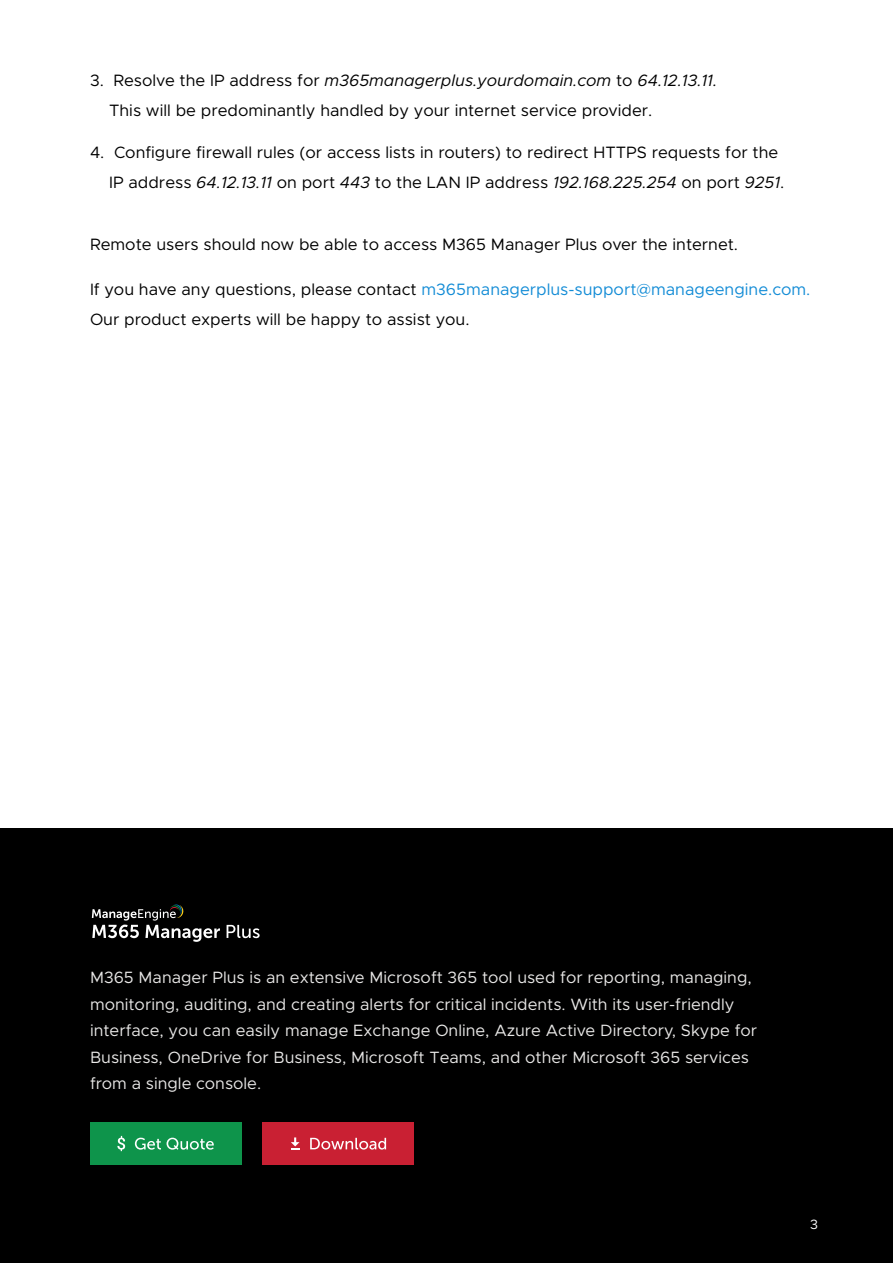
<style>
.page{position:relative;width:893px;height:1263px;background:#fff}
.page>*{position:absolute;margin:0;border:0;box-sizing:border-box;transform-origin:0 0}
.t1{font:16.5px/30px "Metropolis";color:#000}
.t2{font:16.5px/26.5px "Metropolis";color:#e9e8e7}
.t3{font:13.5px "Metropolis";color:#fff}
.s1{font-style:italic}
.s2{color:#138cd6}
</style>
<div class="page">
<div style="left:0;top:828px;width:893px;height:435px;background:#000"></div>
<div style="left:90px;top:1122px;width:151px;height:43px;background:#0e944b"></div>
<div style="left:263px;top:1122px;width:151px;height:43px;background:#c92033"></div>
<svg style="left:117px;top:1136px;width:8px;height:15px"></svg>
<svg style="left:135px;top:1138px;width:26px;height:12px"></svg>
<svg style="left:167px;top:1138px;width:47px;height:12px"></svg>
<svg style="left:310px;top:1138px;width:76px;height:11px"></svg>
<svg style="left:291px;top:1137px;width:9px;height:12px"></svg>
<svg style="left:92px;top:904px;width:128px;height:38px"></svg>
<svg style="left:227px;top:925px;width:33px;height:13px"></svg>
<p class="t1" style="left:109px;top:65px;width:610px;text-indent:-19px">3. Resolve the IP address for <span class="s1">m365managerplus.yourdomain.com</span> to <span class="s1">64.12.13.11.<br></span>This will be predominantly handled by your internet service provider.</p>
<p class="t1" style="left:109px;top:137px;width:677px;text-indent:-19px">4. Configure firewall rules (or access lists in routers) to redirect HTTPS requests for the<br>IP address <span class="s1">64.12.13.11</span> on port <span class="s1">443</span> to the LAN IP address <span class="s1">192.168.225.254</span> on port <span class="s1">9251</span>.</p>
<p class="t1" style="left:90px;top:229px;width:650px">Remote users should now be able to access M365 Manager Plus over the internet.</p>
<p class="t1" style="left:90px;top:274px;width:722px">If you have any questions, please contact <span class="s2">m365managerplus-support@manageengine.com.<br></span>Our product experts will be happy to assist you.</p>
<p class="t2" style="left:90px;top:964px;width:669px">M365 Manager Plus is an extensive Microsoft 365 tool used for reporting, managing, monitoring, auditing, and creating alerts for critical incidents. With its user-friendly interface, you can easily manage Exchange Online, Azure Active Directory, Skype for Business, OneDrive for Business, Microsoft Teams, and other Microsoft 365 services from a single console.</p>
<p class="t3" style="left:810px;top:1216px;width:9px">3</p>
</div>
